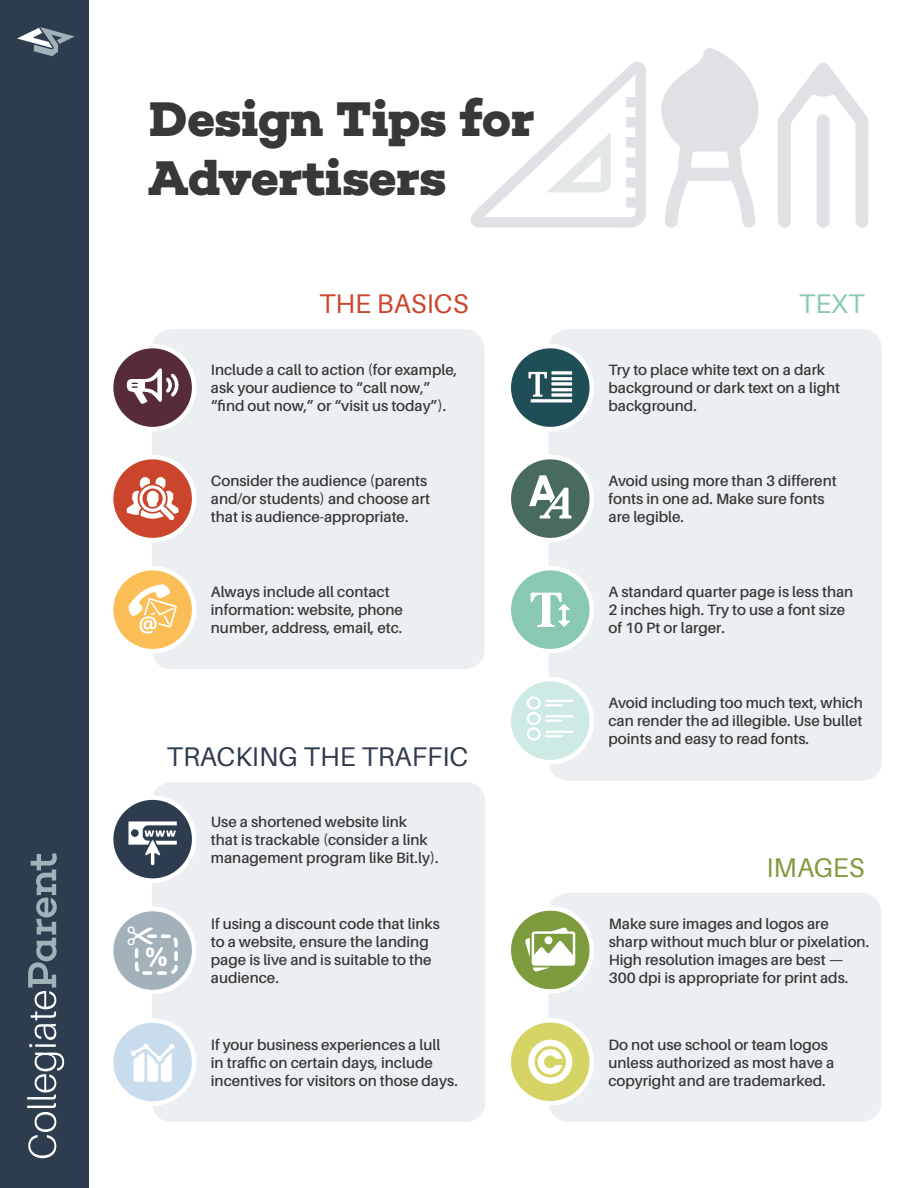
<style>
.page{position:relative;width:918px;height:1188px;background:#fff}
.page>*{position:absolute;margin:0;border:0;box-sizing:border-box;transform-origin:0 0}
.t1{font:700 49.5px/59.6px "Choplin";letter-spacing:-.015em;color:#383839}
.t2{font:27px "Aileron";color:#2e3c4f}
.t3{font:27px "Aileron";color:#cb452c}
.t4{font:27px "Aileron";color:#7d9c3d}
.t5{font:27px "Aileron";color:#89c9b3}
.t6{font:600 15px/18px "Aileron";color:#383839}
</style>
<div class="page">
<div style="left:0;top:0;width:88px;height:1188px;background:#2e3c4f"></div>
<svg style="left:17px;top:27px;width:58px;height:29px"></svg>
<svg style="left:27px;top:1053px;width:37px;height:105px"></svg>
<svg style="left:28px;top:853px;width:29px;height:194px"></svg>
<div style="left:549px;top:329px;width:333px;height:452px;background:#eceff1;border-radius:20px"></div>
<div style="left:509px;top:457px;width:83px;height:83px;background:#496a61;border-radius:50%"></div>
<div style="left:507px;top:455px;width:87px;height:87px;border:4px solid #fff;border-radius:50%"></div>
<svg style="left:529px;top:475px;width:43px;height:44px"></svg>
<div style="left:509px;top:568px;width:83px;height:83px;background:#89c9b3;border-radius:50%"></div>
<div style="left:507px;top:566px;width:87px;height:87px;border:4px solid #fff;border-radius:50%"></div>
<svg style="left:531px;top:593px;width:39px;height:34px"></svg>
<div style="left:509px;top:679px;width:83px;height:83px;background:#ceeae4;border-radius:50%"></div>
<div style="left:507px;top:677px;width:87px;height:87px;border:4px solid #fff;border-radius:50%"></div>
<svg style="left:527px;top:696px;width:47px;height:45px"></svg>
<div style="left:509px;top:346px;width:83px;height:83px;background:#204e57;border-radius:50%"></div>
<div style="left:507px;top:344px;width:87px;height:87px;border:4px solid #fff;border-radius:50%"></div>
<svg style="left:528px;top:371px;width:44px;height:31px"></svg>
<div style="left:549px;top:893px;width:332px;height:229px;background:#eceff1;border-radius:20px"></div>
<div style="left:509px;top:1020px;width:83px;height:83px;background:#d6d464;border-radius:50%"></div>
<div style="left:507px;top:1018px;width:87px;height:88px;border:4px solid #fff;border-radius:50%"></div>
<svg style="left:528px;top:1040px;width:44px;height:44px"></svg>
<svg style="left:509px;top:908px;width:83px;height:83px;background:#8da855"></svg>
<div style="left:507px;top:906px;width:87px;height:88px;border:4px solid #fff;border-radius:50%"></div>
<svg style="left:525px;top:927px;width:50px;height:45px"></svg>
<div style="left:544px;top:936px;width:8px;height:8px;background:#fff;border-radius:50%"></div>
<div style="left:152px;top:329px;width:333px;height:340px;background:#eceff1;border-radius:20px"></div>
<svg style="left:111px;top:568px;width:83px;height:83px;background:#fbc66b"></svg>
<div style="left:109px;top:566px;width:87px;height:87px;border:4px solid #fff;border-radius:50%"></div>
<svg style="left:128px;top:584px;width:49px;height:49px;background:#fcd38d"></svg>
<svg style="left:111px;top:457px;width:83px;height:83px;background:#d15b45"></svg>
<div style="left:109px;top:455px;width:87px;height:87px;border:4px solid #fff;border-radius:50%"></div>
<svg style="left:127px;top:477px;width:52px;height:44px"></svg>
<div style="left:111px;top:346px;width:83px;height:83px;background:#582b39;border-radius:50%"></div>
<div style="left:109px;top:344px;width:87px;height:87px;border:4px solid #fff;border-radius:50%"></div>
<svg style="left:127px;top:368px;width:52px;height:36px"></svg>
<div style="left:152px;top:782px;width:334px;height:340px;background:#eceff1;border-radius:20px"></div>
<div style="left:111px;top:1021px;width:83px;height:83px;background:#c8dcee;border-radius:50%"></div>
<div style="left:109px;top:1018px;width:87px;height:88px;border:4px solid #fff;border-radius:50%"></div>
<svg style="left:131px;top:1043px;width:44px;height:39px"></svg>
<svg style="left:111px;top:798px;width:83px;height:83px;background:#475364"></svg>
<div style="left:109px;top:795px;width:87px;height:88px;border:4px solid #fff;border-radius:50%"></div>
<svg style="left:128px;top:821px;width:49px;height:44px"></svg>
<svg style="left:111px;top:909px;width:83px;height:83px;background:#aebbc3"></svg>
<div style="left:109px;top:907px;width:87px;height:87px;border:4px solid #fff;border-radius:50%"></div>
<svg style="left:127px;top:926px;width:51px;height:49px;background:#b9c4cb"></svg>
<svg style="left:661px;top:48px;width:98px;height:180px"></svg>
<svg style="left:778px;top:62px;width:91px;height:166px"></svg>
<svg style="left:470px;top:62px;width:176px;height:166px"></svg>
<h1 class="t1" style="left:148px;top:89px;width:387px">Design Tips for<br>Advertisers</h1>
<h2 class="t3" style="left:319px;top:289px;width:151px">THE BASICS</h2>
<p class="t6" style="left:211px;top:361px;width:248px">Include a call to action (for example, ask your audience to “call now,” “find out now,” or “visit us today”).</p>
<p class="t6" style="left:211px;top:472px;width:221px">Consider the audience (parents and/or students) and choose art that is audience-appropriate.</p>
<p class="t6" style="left:211px;top:583px;width:194px">Always include all contact information: website, phone number, address, email, etc.</p>
<h2 class="t2" style="left:167px;top:742px;width:303px">TRACKING THE TRAFFIC</h2>
<p class="t6" style="left:211px;top:813px;width:229px">Use a shortened website link<br>that is trackable (consider a link management program like Bit.ly).</p>
<p class="t6" style="left:211px;top:915px;width:231px">If using a discount code that links to a website, ensure the landing page is live and is suitable to the audience.</p>
<p class="t6" style="left:211px;top:1036px;width:248px">If your business experiences a lull<br>in traffic on certain days, include incentives for visitors on those days.</p>
<h2 class="t5" style="left:799px;top:289px;width:67px">TEXT</h2>
<p class="t6" style="left:608px;top:361px;width:233px">Try to place white text on a dark background or dark text on a light background.</p>
<p class="t6" style="left:608px;top:472px;width:230px">Avoid using more than 3 different fonts in one ad. Make sure fonts are legible.</p>
<p class="t6" style="left:608px;top:583px;width:246px">A standard quarter page is less than<br>2 inches high. Try to use a font size of 10 Pt or larger.</p>
<p class="t6" style="left:608px;top:694px;width:256px;text-align:justify">Avoid including too much text, which can render the ad illegible. Use bullet points and easy to read fonts.</p>
<h2 class="t4" style="left:766px;top:853px;width:100px">IMAGES</h2>
<p class="t6" style="left:609px;top:915px;width:262px">Make sure images and logos are sharp without much blur or pixelation.<br>High resolution images are best — 300 dpi is appropriate for print ads.</p>
<p class="t6" style="left:608px;top:1036px;width:227px">Do not use school or team logos unless authorized as most have a copyright and are trademarked.</p>
</div>
